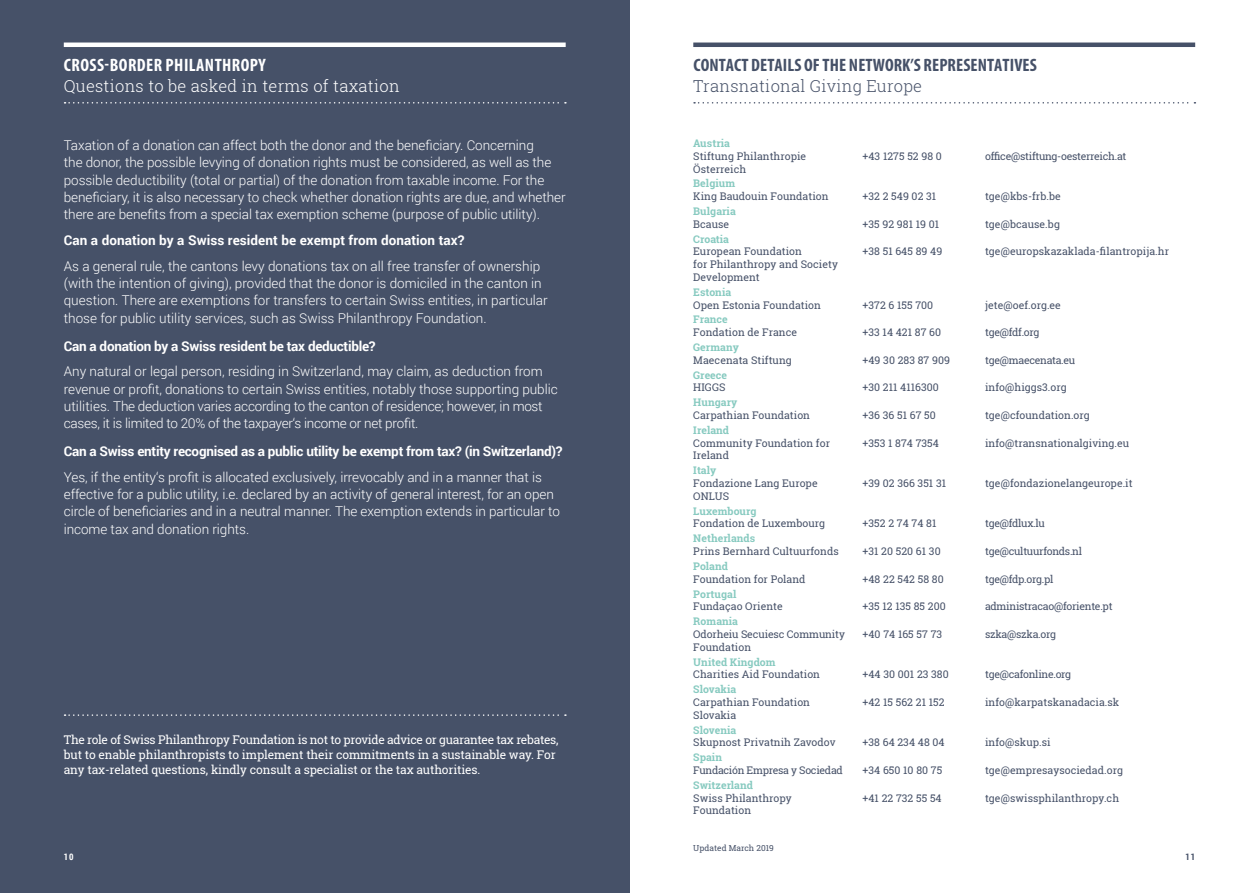
<style>
.page{position:relative;width:1259px;height:893px;background:#fff}
.page>*{position:absolute;margin:0;border:0;box-sizing:border-box;transform-origin:0 0}
.t1{font:700 condensed 18px "Myriad Pro";letter-spacing:.005em;color:#465168}
.t2{font:700 condensed 18px "Myriad Pro";letter-spacing:.025em;color:#fff}
.t3{font:300 16.5px "Roboto Slab";letter-spacing:.015em;color:#fff}
.t4{font:300 16.5px "Roboto Slab";letter-spacing:.015em;color:#465168}
.t5{font:300 13.5px/17.2px "Roboto";letter-spacing:-.005em;color:#fff}
.t6{font:700 13.5px "Roboto";letter-spacing:-.02em;color:#fff}
.t7{font:700 13.5px "Roboto";letter-spacing:.005em;color:#fff}
.t8{font:12px/15px "Roboto Slab";letter-spacing:-.01em;color:#fff}
.t9{font:10.5px/12.8px "Roboto Slab";letter-spacing:.005em;color:#465168}
.t10{font:10.5px "Roboto Slab";letter-spacing:-.025em;color:#465168}
.t11{font:700 10.5px "Roboto Slab";letter-spacing:.005em;color:#87cac0}
.t12{font:700 9px "Roboto Condensed";color:#465168}
.t13{font:700 9px "Roboto Condensed";color:#fff}
.t14{font:8.25px "Roboto Slab";letter-spacing:.005em;color:#465168}
</style>
<div class="page">
<div style="left:0;top:0;width:629px;height:893px;background:#465168"></div>
<hr style="left:693px;top:43px;width:502px;height:4px;background:#465168">
<svg style="left:694px;top:102px;width:501px;height:2px"></svg>
<hr style="left:64px;top:43px;width:502px;height:4px;background:#fff">
<svg style="left:65px;top:102px;width:501px;height:2px"></svg>
<svg style="left:65px;top:714px;width:501px;height:2px"></svg>
<h1 class="t2" style="left:64px;top:54px;width:203px">CROSS-BORDER PHILANTHROPY</h1>
<p class="t3" style="left:64px;top:75px;width:337px">Questions to be asked in terms of taxation</p>
<h1 class="t1" style="left:693px;top:54px;width:345px">CONTACT DETAILS OF THE NETWORK’S REPRESENTATIVES</h1>
<p class="t4" style="left:693px;top:75px;width:230px">Transnational Giving Europe</p>
<p class="t5" style="left:64px;top:136px;width:503px">Taxation of a donation can affect both the donor and the beneficiary. Concerning<br>the donor, the possible levying of donation rights must be considered, as well as the possible deductibility (total or partial) of the donation from taxable income. For the beneficiary, it is also necessary to check whether donation rights are due, and whether there are benefits from a special tax exemption scheme (purpose of public utility).</p>
<p class="t7" style="left:64px;top:231px;width:402px">Can a donation by a Swiss resident be exempt from donation tax?</p>
<p class="t5" style="left:64px;top:257px;width:485px">As a general rule, the cantons levy donations tax on all free transfer of ownership (with the intention of giving), provided that the donor is domiciled in the canton in question. There are exemptions for transfers to certain Swiss entities, in particular those for public utility services, such as Swiss Philanthropy Foundation.</p>
<p class="t6" style="left:64px;top:336px;width:313px">Can a donation by a Swiss resident be tax deductible?</p>
<p class="t5" style="left:64px;top:362px;width:495px">Any natural or legal person, residing in Switzerland, may claim, as deduction from revenue or profit, donations to certain Swiss entities, notably those supporting public utilities. The deduction varies according to the canton of residence; however, in most cases, it is limited to 20% of the taxpayer‘s income or net profit.</p>
<p class="t6" style="left:64px;top:442px;width:500px">Can a Swiss entity recognised as a public utility be exempt from tax? (in Switzerland)?</p>
<p class="t5" style="left:64px;top:468px;width:497px">Yes, if the entity‘s profit is allocated exclusively, irrevocably and in a manner that is effective for a public utility, i.e. declared by an activity of general interest, for an open circle of beneficiaries and in a neutral manner. The exemption extends in particular to income tax and donation rights.</p>
<p class="t8" style="left:64px;top:732px;width:496px">The role of Swiss Philanthropy Foundation is not to provide advice or guarantee tax rebates, but to enable philanthropists to implement their commitments in a sustainable way. For any tax-related questions, kindly consult a specialist or the tax authorities.</p>
<p class="t11" style="left:693px;top:136px;width:38px">Austria</p>
<p class="t9" style="left:693px;top:150px;width:114px">Stiftung Philanthropie<br>Österreich</p>
<p class="t11" style="left:693px;top:176px;width:43px">Belgium</p>
<p class="t9" style="left:693px;top:190px;width:137px">King Baudouin Foundation</p>
<p class="t11" style="left:693px;top:204px;width:44px">Bulgaria</p>
<p class="t9" style="left:693px;top:218px;width:37px">Bcause</p>
<p class="t11" style="left:693px;top:232px;width:37px">Croatia</p>
<p class="t9" style="left:693px;top:245px;width:146px">European Foundation<br>for Philanthropy and Society<br>Development</p>
<p class="t11" style="left:693px;top:285px;width:39px">Estonia</p>
<p class="t9" style="left:693px;top:298px;width:129px">Open Estonia Foundation</p>
<p class="t11" style="left:693px;top:312px;width:36px">France</p>
<p class="t9" style="left:693px;top:326px;width:105px">Fondation de France</p>
<p class="t11" style="left:693px;top:340px;width:47px">Germany</p>
<p class="t9" style="left:693px;top:354px;width:100px">Maecenata Stiftung</p>
<p class="t11" style="left:693px;top:368px;width:35px">Greece</p>
<p class="t9" style="left:693px;top:381px;width:34px">HIGGS</p>
<p class="t11" style="left:693px;top:395px;width:46px">Hungary</p>
<p class="t9" style="left:693px;top:409px;width:118px">Carpathian Foundation</p>
<p class="t11" style="left:693px;top:423px;width:37px">Ireland</p>
<p class="t9" style="left:693px;top:436px;width:138px">Community Foundation for<br>Ireland</p>
<p class="t11" style="left:693px;top:463px;width:25px">Italy</p>
<p class="t9" style="left:693px;top:477px;width:126px">Fondazione Lang Europe<br>ONLUS</p>
<p class="t11" style="left:693px;top:504px;width:65px">Luxembourg</p>
<p class="t9" style="left:693px;top:517px;width:133px">Fondation de Luxembourg</p>
<p class="t11" style="left:693px;top:531px;width:63px">Netherlands</p>
<p class="t9" style="left:693px;top:545px;width:147px">Prins Bernhard Cultuurfonds</p>
<p class="t11" style="left:693px;top:559px;width:36px">Poland</p>
<p class="t9" style="left:693px;top:572px;width:114px">Foundation for Poland</p>
<p class="t11" style="left:693px;top:587px;width:45px">Portugal</p>
<p class="t9" style="left:693px;top:600px;width:91px">Fundaçao Oriente</p>
<p class="t11" style="left:693px;top:614px;width:46px">Romania</p>
<p class="t9" style="left:693px;top:628px;width:153px">Odorheiu Secuiesc Community<br>Foundation</p>
<p class="t11" style="left:693px;top:655px;width:84px">United Kingdom</p>
<p class="t9" style="left:693px;top:668px;width:128px">Charities Aid Foundation</p>
<p class="t11" style="left:693px;top:682px;width:45px">Slovakia</p>
<p class="t9" style="left:693px;top:696px;width:118px">Carpathian Foundation<br>Slovakia</p>
<p class="t11" style="left:693px;top:723px;width:45px">Slovenia</p>
<p class="t9" style="left:693px;top:736px;width:144px">Skupnost Privatnih Zavodov</p>
<p class="t11" style="left:693px;top:750px;width:30px">Spain</p>
<p class="t10" style="left:693px;top:763px;width:151px">Fundación Empresa y Sociedad</p>
<p class="t11" style="left:693px;top:778px;width:61px">Switzerland</p>
<p class="t9" style="left:693px;top:791px;width:100px">Swiss Philanthropy<br>Foundation</p>
<p class="t9" style="left:862px;top:149px;width:81px">+43 1275 52 98 0</p>
<p class="t9" style="left:862px;top:190px;width:75px">+32 2 549 02 31</p>
<p class="t9" style="left:862px;top:217px;width:78px">+35 92 981 19 01</p>
<p class="t9" style="left:862px;top:245px;width:81px">+38 51 645 89 49</p>
<p class="t9" style="left:862px;top:298px;width:72px">+372 6 155 700</p>
<p class="t9" style="left:862px;top:326px;width:80px">+33 14 421 87 60</p>
<p class="t9" style="left:862px;top:353px;width:89px">+49 30 283 87 909</p>
<p class="t9" style="left:862px;top:381px;width:78px">+30 211 4116300</p>
<p class="t9" style="left:862px;top:409px;width:75px">+36 36 51 67 50</p>
<p class="t9" style="left:862px;top:436px;width:78px">+353 1 874 7354</p>
<p class="t9" style="left:862px;top:477px;width:85px">+39 02 366 351 31</p>
<p class="t9" style="left:862px;top:517px;width:75px">+352 2 74 74 81</p>
<p class="t9" style="left:862px;top:545px;width:80px">+31 20 520 61 30</p>
<p class="t9" style="left:862px;top:572px;width:83px">+48 22 542 58 80</p>
<p class="t9" style="left:862px;top:600px;width:85px">+35 12 135 85 200</p>
<p class="t9" style="left:862px;top:628px;width:81px">+40 74 165 57 73</p>
<p class="t9" style="left:862px;top:668px;width:88px">+44 30 001 23 380</p>
<p class="t9" style="left:862px;top:696px;width:83px">+42 15 562 21 152</p>
<p class="t9" style="left:862px;top:736px;width:84px">+38 64 234 48 04</p>
<p class="t9" style="left:862px;top:764px;width:81px">+34 650 10 80 75</p>
<p class="t9" style="left:862px;top:791px;width:81px">+41 22 732 55 54</p>
<p class="t10" style="left:985px;top:149px;width:143px">office@stiftung-oesterreich.at</p>
<p class="t9" style="left:985px;top:190px;width:77px">tge@kbs-frb.be</p>
<p class="t9" style="left:985px;top:217px;width:76px">tge@bcause.bg</p>
<p class="t9" style="left:985px;top:245px;width:185px">tge@europskazaklada-filantropija.hr</p>
<p class="t9" style="left:985px;top:298px;width:77px">jete@oef.org.ee</p>
<p class="t10" style="left:985px;top:325px;width:56px">tge@fdf.org</p>
<p class="t10" style="left:985px;top:353px;width:92px">tge@maecenata.eu</p>
<p class="t9" style="left:985px;top:381px;width:83px">info@higgs3.org</p>
<p class="t9" style="left:985px;top:409px;width:106px">tge@cfoundation.org</p>
<p class="t9" style="left:985px;top:436px;width:146px">info@transnationalgiving.eu</p>
<p class="t9" style="left:985px;top:477px;width:149px">tge@fondazionelangeurope.it</p>
<p class="t10" style="left:985px;top:516px;width:61px">tge@fdlux.lu</p>
<p class="t10" style="left:985px;top:544px;width:98px">tge@cultuurfonds.nl</p>
<p class="t10" style="left:985px;top:572px;width:70px">tge@fdp.org.pl</p>
<p class="t10" style="left:985px;top:599px;width:129px">administracao@foriente.pt</p>
<p class="t10" style="left:985px;top:627px;width:72px">szka@szka.org</p>
<p class="t10" style="left:985px;top:667px;width:88px">tge@cafonline.org</p>
<p class="t9" style="left:985px;top:696px;width:136px">info@karpatskanadacia.sk</p>
<p class="t9" style="left:985px;top:736px;width:67px">info@skup.si</p>
<p class="t9" style="left:985px;top:764px;width:139px">tge@empresaysociedad.org</p>
<p class="t9" style="left:985px;top:791px;width:136px">tge@swissphilanthropy.ch</p>
<p class="t13" style="left:64px;top:850px;width:11px">10</p>
<p class="t14" style="left:693px;top:842px;width:82px">Updated March 2019</p>
<p class="t12" style="left:1185px;top:850px;width:11px">11</p>
</div>
